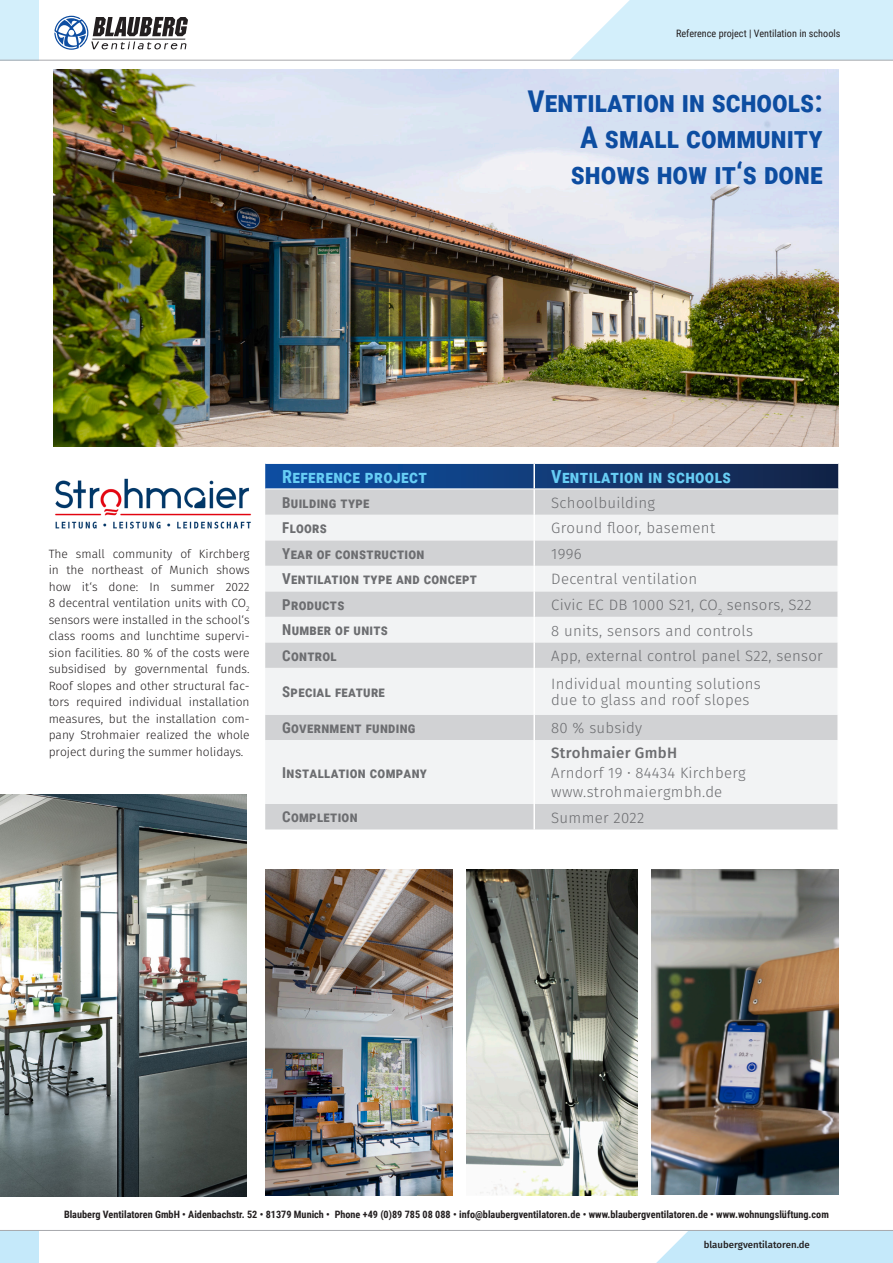
<style>
.page{position:relative;width:893px;height:1263px;background:#fff}
.page>*{position:absolute;margin:0;border:0;box-sizing:border-box;transform-origin:0 0}
.t1{font:700 30px/36px "Roboto Condensed";color:#0d4da1;text-align:right}
.t2{font:700 18px "Roboto Condensed";letter-spacing:.02em;color:#67cef5}
.t3{font:300 15px/19.5px "Fira Sans";letter-spacing:.02em;color:#6c6d70}
.t4{font:700 15px "Roboto Condensed";letter-spacing:.02em;color:#6c6d70}
.t5{font:300 12px/16.5px "Fira Sans";color:#231f20;text-align:justify}
.t6{font:700 10.2px "Roboto Condensed";color:#231f20}
.t7{font:10.2px "Roboto Condensed";color:#231f20}
.t8{font:500 9.6px "Fira Sans";color:#231f20}
.s1{font-weight:500}
.s2{font-family:"Myriad Pro";font-weight:400}
</style>
<div class="page">
<svg style="left:265px;top:464px;width:573px;height:24px;background:#113a77"></svg>
<div style="left:265px;top:489px;width:573px;height:340px;background:#d1d2d4"></div>
<svg style="left:265px;top:515px;width:573px;height:289px;fill:#f2f3f4"></svg>
<hr style="left:533px;top:464px;width:2px;height:24px;background:#fff">
<hr style="left:533px;top:489px;width:2px;height:26px;background:#fff">
<hr style="left:533px;top:515px;width:2px;height:25px;background:#fff">
<hr style="left:533px;top:591px;width:2px;height:26px;background:#fff">
<hr style="left:837px;top:591px;width:2px;height:26px;background:#fff">
<hr style="left:533px;top:540px;width:2px;height:26px;background:#fff">
<hr style="left:837px;top:540px;width:2px;height:26px;background:#fff">
<hr style="left:533px;top:566px;width:2px;height:25px;background:#fff">
<hr style="left:533px;top:617px;width:2px;height:25px;background:#fff">
<hr style="left:837px;top:566px;width:2px;height:25px;background:#fff">
<hr style="left:837px;top:617px;width:2px;height:25px;background:#fff">
<hr style="left:533px;top:642px;width:2px;height:26px;background:#fff">
<hr style="left:837px;top:642px;width:2px;height:26px;background:#fff">
<hr style="left:533px;top:668px;width:2px;height:47px;background:#fff">
<hr style="left:837px;top:668px;width:2px;height:47px;background:#fff">
<hr style="left:533px;top:715px;width:2px;height:25px;background:#fff">
<hr style="left:837px;top:715px;width:2px;height:25px;background:#fff">
<hr style="left:533px;top:740px;width:2px;height:64px;background:#fff">
<hr style="left:837px;top:740px;width:2px;height:64px;background:#fff">
<hr style="left:533px;top:804px;width:2px;height:25px;background:#fff">
<hr style="left:837px;top:804px;width:2px;height:25px;background:#fff">
<div style="left:656px;top:1231px;width:237px;height:32px;background:#c5e9fa"></div>
<div style="left:0;top:1230px;width:39px;height:33px;background:#c5e9fa"></div>
<hr style="left:0;top:1230px;width:893px;height:1px;background:#a8a9ad">
<svg style="left:570px;top:0;width:323px;height:60px;background:#d6f0fa"></svg>
<div style="left:0;top:0;width:39px;height:60px;background:#d3effb"></div>
<svg style="left:54px;top:16px;width:134px;height:34px"></svg>
<hr style="left:0;top:60px;width:893px;height:1px;background:#a8a9ad">
<img style="left:53px;top:69px;width:786px;height:377px">
<img style="left:55px;top:478px;width:196px;height:51px">
<img style="left:652px;top:870px;width:187px;height:325px">
<img style="left:467px;top:870px;width:170px;height:325px">
<img style="left:265px;top:870px;width:187px;height:325px">
<img style="left:0;top:795px;width:247px;height:401px">
<p class="t7" style="left:676px;top:26px;width:166px">Reference project | Ventilation in schools</p>
<h1 class="t1" style="left:527px;top:82px;width:297px">Ventilation in schools:<br>A small community shows how it‘s done</h1>
<p class="t5" style="left:49px;top:546px;width:202px">The small community of Kirchberg in the northeast of Munich shows how it‘s done: In summer 2022<br>8 decentral ventilation units with CO<sub>2 </sub>sensors were installed in the school‘s class rooms and lunchtime supervi&shy;sion facilities. 80 % of the costs were subsidised by governmental funds.<br>Roof slopes and other structural fac&shy;tors required individual installation measures, but the installation com&shy;pany Strohmaier realized the whole project during the summer holidays.</p>
<h2 class="t2" style="left:282px;top:464px;width:146px">Reference project</h2>
<h2 class="t2" style="left:551px;top:464px;width:181px">Ventilation in schools</h2>
<p class="t4" style="left:282px;top:492px;width:89px">Building type</p>
<p class="t3" style="left:551px;top:494px;width:105px">Schoolbuilding</p>
<p class="t4" style="left:282px;top:517px;width:46px">Floors</p>
<p class="t3" style="left:551px;top:520px;width:165px">Ground floor, basement</p>
<p class="t4" style="left:282px;top:543px;width:144px">Year of construction</p>
<p class="t3" style="left:551px;top:545px;width:32px">1996</p>
<p class="t4" style="left:282px;top:568px;width:196px">Ventilation type and concept</p>
<p class="t3" style="left:551px;top:571px;width:147px">Decentral ventilation</p>
<p class="t4" style="left:282px;top:594px;width:64px">Products</p>
<p class="t3" style="left:551px;top:596px;width:262px">Civic EC DB 1000 S21, CO<sub>2</sub> sensors, S22</p>
<p class="t4" style="left:282px;top:619px;width:107px">Number of units</p>
<p class="t3" style="left:551px;top:622px;width:203px">8 units, sensors and controls</p>
<p class="t4" style="left:282px;top:645px;width:56px">Control</p>
<p class="t3" style="left:551px;top:647px;width:273px">App, external control panel S22, sensor</p>
<p class="t4" style="left:282px;top:681px;width:104px">Special feature</p>
<p class="t3" style="left:551px;top:676px;width:211px;line-height:16.5px">Individual mounting solutions due to glass and roof slopes</p>
<p class="t4" style="left:282px;top:717px;width:135px">Government funding</p>
<p class="t3" style="left:551px;top:719px;width:93px">80 % subsidy</p>
<p class="t4" style="left:282px;top:762px;width:146px">Installation company</p>
<p class="t3" style="left:551px;top:744px;width:196px"><span class="s1">Strohmaier GmbH<br></span>Arndorf 19 <span class="s2">·</span> 84434 Kirchberg www.strohmaiergmbh.de</p>
<p class="t4" style="left:282px;top:806px;width:77px">Completion</p>
<p class="t3" style="left:551px;top:809px;width:95px">Summer 2022</p>
<p class="t6" style="left:64px;top:1207px;width:766px">Blauberg Ventilatoren GmbH • Aidenbachstr. 52 • 81379 Munich • Phone +49 (0)89 785 08 088 • info@blaubergventilatoren.de • www.blaubergventilatoren.de • www.wohnungslüftung.com</p>
<p class="t8" style="left:704px;top:1238px;width:108px">blaubergventilatoren.de</p>
</div>
